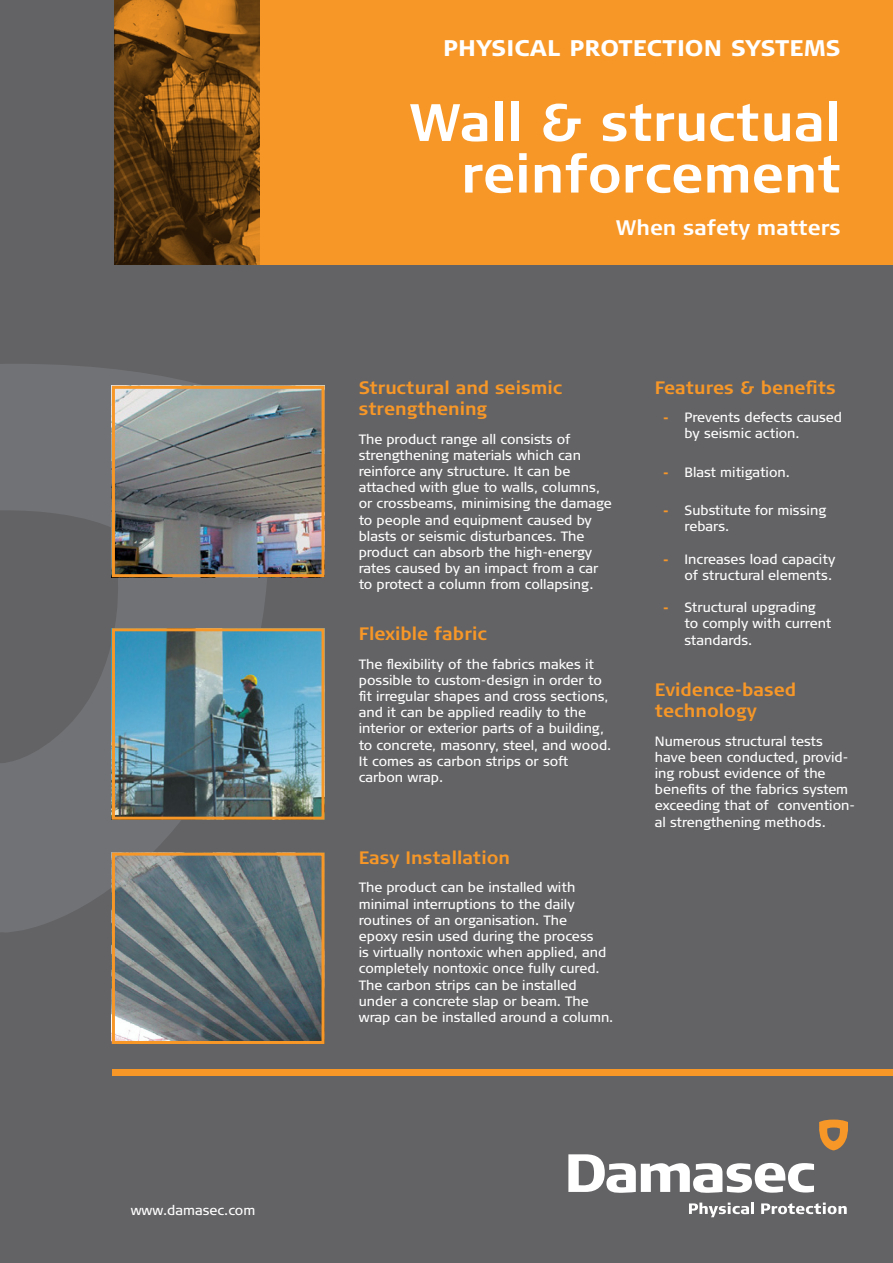
<style>
.page{position:relative;width:893px;height:1263px;background:#636366}
.page>*{position:absolute;margin:0;border:0;box-sizing:border-box;transform-origin:0 0}
.Rubrik_02{font:700 52.5px/51.6px "Signa Column";color:#fff;text-align:right}
.t1{font:700 28.65px "Signa Caps";color:#fff}
.t2{font:700 21px "Signa Column";color:#fff}
.Rubrik_02-2{font:700 18px/21.6px "Signa Column";color:#f79727}
.Brød_01{font:700 18px/21.6px "Signa Column";color:#f79727}
.Brød_01-2{font:13.5px/16.2px "Signa Normal";color:#fff}
.Bullets{font:13.5px/16.2px "Signa Column";color:#fff}
.s1{font-family:"Signa Column"}
.s2{font-family:"Sentico Sans DT";font-weight:700;color:#f79727}
</style>
<div class="page">
<div style="left:113px;top:1069px;width:780px;height:7px;background:#f79727"></div>
<div style="left:115px;top:0;width:778px;height:264px;background:#f79727"></div>
<svg style="left:0;top:364px;width:270px;height:569px;fill:#717275"></svg>
<img style="left:115px;top:0;width:144px;height:264px">
<svg style="left:568px;top:1119px;width:280px;height:74px"></svg>
<svg style="left:689px;top:1202px;width:65px;height:15px"></svg>
<svg style="left:761px;top:1202px;width:86px;height:12px"></svg>
<img style="left:116px;top:857px;width:205px;height:183px">
<div style="left:112px;top:853px;width:213px;height:191px;border:3px solid #f79727"></div>
<img style="left:116px;top:390px;width:205px;height:183px">
<div style="left:112px;top:386px;width:213px;height:191px;border:3px solid #f79727"></div>
<img style="left:116px;top:632px;width:205px;height:184px">
<div style="left:112px;top:628px;width:213px;height:192px;border:3px solid #f79727"></div>
<p class="Bullets" style="left:131px;top:1202px;width:126px">www.damasec.com</p>
<p class="t1" style="left:443px;top:30px;width:399px">physical protection systems</p>
<p class="Rubrik_02" style="left:409px;top:97px;width:433px">Wall &amp; structual reinforcement</p>
<p class="t2" style="left:616px;top:215px;width:226px">When safety matters</p>
<p class="Rubrik_02-2" style="left:359px;top:377px;width:205px">Structural and seismic strengthening</p>
<p class="Brød_01-2" style="left:359px;top:431px;width:255px"><span class="s1">The product range all consists of </span>strengthening materials which can reinforce any structure. It can be attached with glue to walls, columns, or crossbeams, minimising the damage to people and equipment caused by blasts or seismic disturbances. The product can absorb the high-energy rates caused by an impact from a car to protect a column from collapsing.</p>
<p class="Rubrik_02-2" style="left:359px;top:623px;width:129px">Flexible fabric</p>
<p class="Brød_01-2" style="left:359px;top:656px;width:254px"><span class="s1">The flexibility of the fabrics makes it </span>possible to custom-design in order to fit irregular shapes and cross sections, and it can be applied readily to the interior or exterior parts of a building, to concrete, masonry, steel, and wood.<br>It comes as carbon strips or soft carbon wrap.</p>
<p class="Brød_01" style="left:359px;top:847px;width:153px">Easy Installation</p>
<p class="Brød_01-2" style="left:359px;top:879px;width:256px"><span class="s1">The product can be installed with </span>minimal interruptions to the daily routines of an organisation. The<br>epoxy resin used during the process<br>is virtually nontoxic when applied, and completely nontoxic once fully cured.<br>The carbon strips can be installed under a concrete slap or beam. The wrap can be installed around a column.</p>
<p class="Rubrik_02-2" style="left:655px;top:377px;width:182px">Features &amp; benefits</p>
<p class="Bullets" style="left:685px;top:409px;width:159px;text-indent:-21px"><span class="s2">-</span> Prevents defects caused by seismic action.</p>
<p class="Bullets" style="left:663px;top:464px;width:128px"><span class="s2">-</span> Blast mitigation.</p>
<p class="Bullets" style="left:685px;top:502px;width:143px;text-indent:-21px"><span class="s2">-</span> Substitute for missing rebars.</p>
<p class="Bullets" style="left:663px;top:551px;width:173px;text-align:right"><span class="s2">-</span> Increases load capacity of structural elements.</p>
<p class="Bullets" style="left:685px;top:599px;width:148px;text-indent:-21px"><span class="s2">-</span> Structural upgrading to comply with current standards.</p>
<p class="Brød_01" style="left:655px;top:679px;width:143px">Evidence-based technology</p>
<p class="Brød_01-2" style="left:655px;top:733px;width:202px"><span class="s1">Numerous structural tests </span>have been conducted, provid&shy;ing robust evidence of the benefits of the fabrics system exceeding that of convention&shy;al strengthening methods.</p>
</div>
